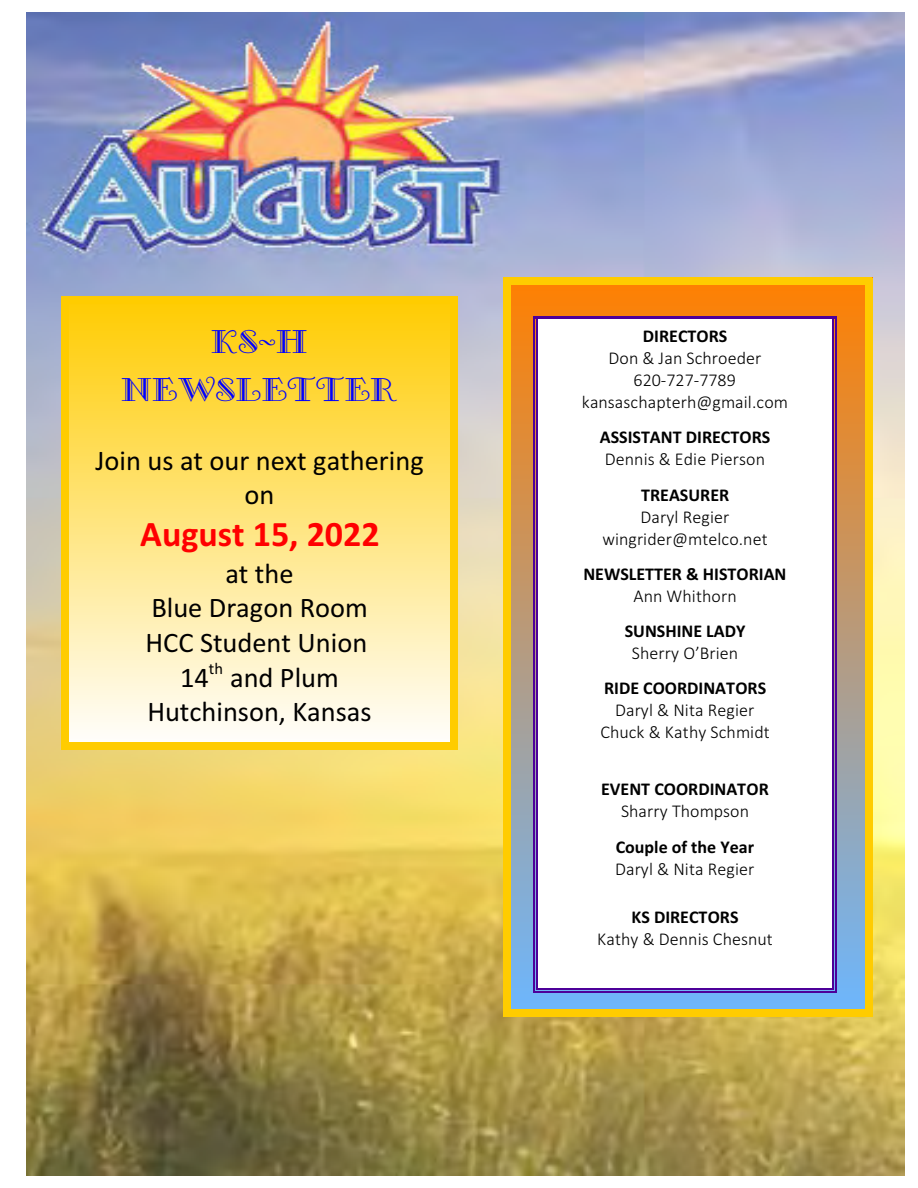
<style>
.page{position:relative;width:918px;height:1188px;background:#fff}
.page>*{position:absolute;margin:0;border:0;box-sizing:border-box;transform-origin:0 0}
.t1{font:700 36px "Calibri";color:#f00}
.t2{font:28.5px/34.5px "Calibri";color:#000;text-align:center}
.t3{font:28.5px/47.8px "Galleria Plain";letter-spacing:.005em;color:#00f;text-align:center}
.t4{font:300 18px/21.9px "Calibri";letter-spacing:.005em;color:#000;text-align:center}
.t5{font:700 18px "Calibri";color:#000}
</style>
<div class="page">
<img style="left:27px;top:13px;width:878px;height:1162px">
<img style="left:69px;top:303px;width:381px;height:440px">
<div style="left:62px;top:296px;width:7px;height:454px;background:#fc0"></div>
<div style="left:450px;top:296px;width:7px;height:454px;background:#fc0"></div>
<div style="left:62px;top:296px;width:395px;height:7px;background:#fc0"></div>
<div style="left:62px;top:743px;width:395px;height:7px;background:#fc0"></div>
<img style="left:511px;top:285px;width:354px;height:724px">
<div style="left:536px;top:316px;width:298px;height:101px;background:#fff"></div>
<hr style="left:536px;top:316px;width:1px;height:101px;background:#4d0099">
<hr style="left:833px;top:316px;width:1px;height:101px;background:#4d0099">
<hr style="left:533px;top:316px;width:304px;height:3px;background:#4d0099">
<hr style="left:533px;top:316px;width:2px;height:101px;background:#4d0099">
<hr style="left:836px;top:316px;width:1px;height:101px;background:#4d0099">
<div style="left:536px;top:417px;width:298px;height:57px;background:#fff"></div>
<hr style="left:536px;top:417px;width:1px;height:57px;background:#4d0099">
<hr style="left:833px;top:417px;width:1px;height:57px;background:#4d0099">
<hr style="left:533px;top:417px;width:2px;height:57px;background:#4d0099">
<hr style="left:836px;top:417px;width:1px;height:57px;background:#4d0099">
<div style="left:536px;top:475px;width:298px;height:79px;background:#fff"></div>
<hr style="left:536px;top:475px;width:1px;height:79px;background:#4d0099">
<hr style="left:833px;top:475px;width:1px;height:79px;background:#4d0099">
<hr style="left:533px;top:475px;width:2px;height:79px;background:#4d0099">
<hr style="left:836px;top:475px;width:1px;height:79px;background:#4d0099">
<div style="left:536px;top:554px;width:298px;height:57px;background:#fff"></div>
<hr style="left:536px;top:554px;width:1px;height:57px;background:#4d0099">
<hr style="left:833px;top:554px;width:1px;height:57px;background:#4d0099">
<hr style="left:533px;top:554px;width:2px;height:57px;background:#4d0099">
<hr style="left:836px;top:554px;width:1px;height:57px;background:#4d0099">
<div style="left:536px;top:611px;width:298px;height:57px;background:#fff"></div>
<hr style="left:536px;top:611px;width:1px;height:57px;background:#4d0099">
<hr style="left:833px;top:611px;width:1px;height:57px;background:#4d0099">
<hr style="left:533px;top:611px;width:2px;height:57px;background:#4d0099">
<hr style="left:836px;top:611px;width:1px;height:57px;background:#4d0099">
<div style="left:536px;top:668px;width:298px;height:79px;background:#fff"></div>
<hr style="left:536px;top:668px;width:1px;height:79px;background:#4d0099">
<hr style="left:833px;top:668px;width:1px;height:79px;background:#4d0099">
<hr style="left:533px;top:668px;width:2px;height:79px;background:#4d0099">
<hr style="left:836px;top:668px;width:1px;height:79px;background:#4d0099">
<div style="left:536px;top:748px;width:298px;height:79px;background:#fff"></div>
<hr style="left:536px;top:748px;width:1px;height:79px;background:#4d0099">
<hr style="left:833px;top:748px;width:1px;height:79px;background:#4d0099">
<hr style="left:533px;top:748px;width:2px;height:79px;background:#4d0099">
<hr style="left:836px;top:748px;width:1px;height:79px;background:#4d0099">
<div style="left:536px;top:827px;width:298px;height:70px;background:#fff"></div>
<hr style="left:536px;top:827px;width:1px;height:70px;background:#4d0099">
<hr style="left:833px;top:827px;width:1px;height:70px;background:#4d0099">
<hr style="left:533px;top:827px;width:2px;height:70px;background:#4d0099">
<hr style="left:836px;top:827px;width:1px;height:70px;background:#4d0099">
<div style="left:536px;top:897px;width:298px;height:93px;background:#fff"></div>
<hr style="left:536px;top:897px;width:1px;height:93px;background:#4d0099">
<hr style="left:833px;top:897px;width:1px;height:93px;background:#4d0099">
<hr style="left:536px;top:989px;width:298px;height:1px;background:#4d0099">
<hr style="left:533px;top:897px;width:2px;height:96px;background:#4d0099">
<hr style="left:836px;top:897px;width:1px;height:96px;background:#4d0099">
<hr style="left:533px;top:992px;width:304px;height:1px;background:#4d0099">
<div style="left:504px;top:278px;width:7px;height:738px;background:#fc0"></div>
<div style="left:865px;top:278px;width:7px;height:738px;background:#fc0"></div>
<div style="left:504px;top:278px;width:368px;height:7px;background:#fc0"></div>
<div style="left:504px;top:1009px;width:368px;height:7px;background:#fc0"></div>
<h2 class="t3" style="left:121px;top:319px;width:278px">KS-H<br>NEWSLETTER</h2>
<h2 class="t2" style="left:96px;top:445px;width:330px">Join us at our next gathering on</h2>
<h1 class="t1" style="left:140px;top:519px;width:241px">August 15, 2022</h1>
<h2 class="t2" style="left:146px;top:558px;width:228px">at the<br>Blue Dragon Room<br>HCC Student Union<br>14<sup>th</sup> and Plum<br>Hutchinson, Kansas</h2>
<p class="t5" style="left:643px;top:329px;width:86px">DIRECTORS</p>
<p class="t4" style="left:582px;top:349px;width:208px">Don &amp; Jan Schroeder<br>620-727-7789 kansaschapterh@gmail.com</p>
<p class="t5" style="left:600px;top:430px;width:172px">ASSISTANT DIRECTORS</p>
<p class="t4" style="left:605px;top:450px;width:162px">Dennis &amp; Edie Pierson</p>
<p class="t5" style="left:641px;top:487px;width:90px">TREASURER</p>
<p class="t4" style="left:602px;top:507px;width:167px">Daryl Regier wingrider@mtelco.net</p>
<p class="t5" style="left:583px;top:566px;width:205px">NEWSLETTER &amp; HISTORIAN</p>
<p class="t4" style="left:634px;top:586px;width:105px">Ann Whithorn</p>
<p class="t5" style="left:625px;top:624px;width:122px">SUNSHINE LADY</p>
<p class="t4" style="left:632px;top:644px;width:108px">Sherry O’Brien</p>
<p class="t5" style="left:604px;top:681px;width:164px">RIDE COORDINATORS</p>
<p class="t4" style="left:600px;top:701px;width:171px">Daryl &amp; Nita Regier<br>Chuck &amp; Kathy Schmidt</p>
<p class="t5" style="left:601px;top:782px;width:169px">EVENT COORDINATOR</p>
<p class="t4" style="left:621px;top:802px;width:130px">Sharry Thompson</p>
<p class="t5" style="left:616px;top:839px;width:140px">Couple of the Year</p>
<p class="t4" style="left:615px;top:859px;width:141px">Daryl &amp; Nita Regier</p>
<p class="t5" style="left:632px;top:910px;width:108px">KS DIRECTORS</p>
<p class="t4" style="left:597px;top:930px;width:177px">Kathy &amp; Dennis Chesnut</p>
</div>
